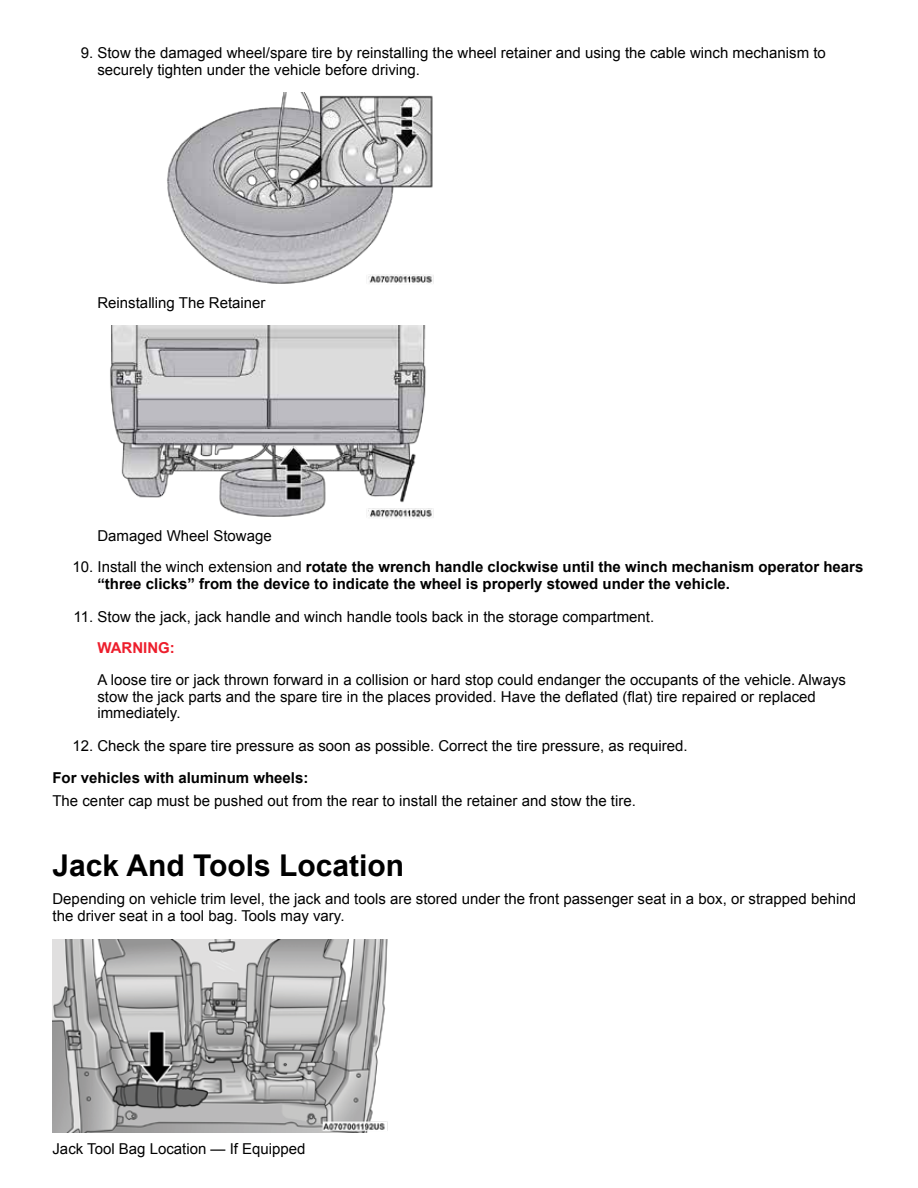
<style>
.page{position:relative;width:918px;height:1188px;background:#fff}
.page>*{position:absolute;margin:0;border:0;box-sizing:border-box;transform-origin:0 0}
.t1{font:700 30px "Arial";color:#000}
.t2{font:15px/16.8px "Arial";color:#000}
.t3{font:700 15px/16.8px "Arial";color:#000}
.t4{font:700 15px "Arial";color:#ed1e2c}
.s1{font-weight:400}
</style>
<div class="page">
<img style="left:167px;top:93px;width:267px;height:191px">
<img style="left:110px;top:326px;width:324px;height:192px">
<img style="left:52px;top:939px;width:336px;height:194px">
<p class="t2" style="left:97px;top:45px;width:730px;text-indent:-17px">9. Stow the damaged wheel/spare tire by reinstalling the wheel retainer and using the cable winch mechanism to securely tighten under the vehicle before driving.</p>
<p class="t2" style="left:98px;top:294px;width:170px">Reinstalling The Retainer</p>
<p class="t2" style="left:98px;top:527px;width:176px">Damaged Wheel Stowage</p>
<p class="t3" style="left:98px;top:559px;width:767px;text-indent:-25px"><span class="s1">10. Install the winch extension and</span> rotate the wrench handle clockwise until the winch mechanism operator hears “three clicks” from the device to indicate the wheel is properly stowed under the vehicle.</p>
<p class="t2" style="left:74px;top:608px;width:582px">11. Stow the jack, jack handle and winch handle tools back in the storage compartment.</p>
<p class="t4" style="left:98px;top:638px;width:79px">WARNING:</p>
<p class="t2" style="left:97px;top:671px;width:750px">A loose tire or jack thrown forward in a collision or hard stop could endanger the occupants of the vehicle. Always stow the jack parts and the spare tire in the places provided. Have the deflated (flat) tire repaired or replaced immediately.</p>
<p class="t2" style="left:72px;top:738px;width:617px">12. Check the spare tire pressure as soon as possible. Correct the tire pressure, as required.</p>
<p class="t3" style="left:52px;top:769px;width:257px">For vehicles with aluminum wheels:</p>
<p class="t2" style="left:52px;top:793px;width:585px">The center cap must be pushed out from the rear to install the retainer and stow the tire.</p>
<h1 class="t1" style="left:52px;top:846px;width:353px">Jack And Tools Location</h1>
<p class="t2" style="left:52px;top:891px;width:805px">Depending on vehicle trim level, the jack and tools are stored under the front passenger seat in a box, or strapped behind the driver seat in a tool bag. Tools may vary.</p>
<p class="t2" style="left:52px;top:1140px;width:255px">Jack Tool Bag Location — If Equipped</p>
</div>
